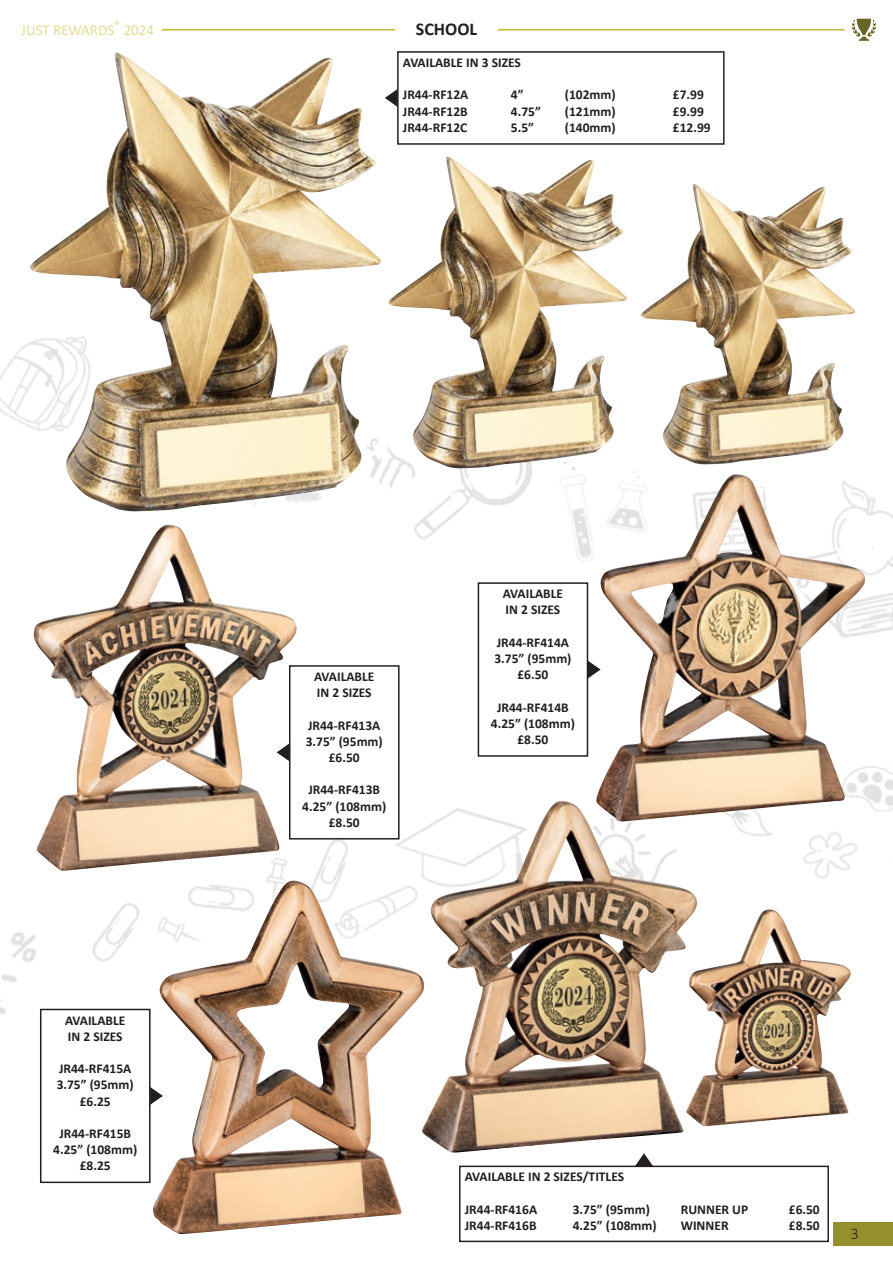
<style>
.page{position:relative;width:893px;height:1263px;background:#fff}
.page>*{position:absolute;margin:0;border:0;box-sizing:border-box;transform-origin:0 0}
.t1{font:700 18px "Calibri";color:#231f20}
.t2{font:300 16.5px "Calibri";color:#231f20}
.t3{font:15px "Calibri";color:#c4bb30}
.t4{font:700 13.5px "Calibri";color:#231f20}
</style>
<div class="page">
<div style="left:833px;top:1222px;width:60px;height:24px;background:#95902f"></div>
<hr style="left:48px;top:29px;width:797px;height:2px;background:#c4bb30">
<svg style="left:852px;top:19px;width:24px;height:22px"></svg>
<div style="left:17px;top:17px;width:145px;height:24px;background:#fff"></div>
<div style="left:395px;top:17px;width:102px;height:26px;background:#fff"></div>
<img style="left:0;top:311px;width:893px;height:350px">
<img style="left:0;top:708px;width:893px;height:306px">
<img style="left:153px;top:880px;width:269px;height:354px">
<img style="left:697px;top:909px;width:154px;height:217px">
<img style="left:422px;top:800px;width:275px;height:353px">
<img style="left:33px;top:524px;width:264px;height:347px">
<img style="left:596px;top:474px;width:269px;height:347px">
<div style="left:40px;top:1009px;width:111px;height:174px;border:2px solid #231f20"></div>
<div style="left:478px;top:582px;width:110px;height:175px;border:2px solid #231f20"></div>
<div style="left:289px;top:665px;width:111px;height:174px;border:2px solid #231f20"></div>
<img style="left:29px;top:52px;width:352px;height:460px">
<img style="left:388px;top:159px;width:239px;height:309px">
<img style="left:641px;top:184px;width:214px;height:281px">
<div style="left:459px;top:1165px;width:370px;height:77px;border:2px solid #231f20"></div>
<div style="left:397px;top:51px;width:327px;height:94px;border:2px solid #231f20"></div>
<svg style="left:385px;top:89px;width:13px;height:18px"></svg>
<svg style="left:635px;top:1153px;width:18px;height:13px"></svg>
<svg style="left:277px;top:743px;width:12px;height:18px"></svg>
<svg style="left:588px;top:661px;width:13px;height:17px"></svg>
<svg style="left:150px;top:1087px;width:13px;height:18px"></svg>
<p class="t3" style="left:21px;top:19px;width:134px">JUST REWARDS<sup>®</sup> 2024</p>
<p class="t1" style="left:416px;top:16px;width:63px">SCHOOL</p>
<p class="t4" style="left:403px;top:53px;width:120px">AVAILABLE IN 3 SIZES</p>
<p class="t4" style="left:403px;top:85px;width:67px">JR44-RF12A</p>
<p class="t4" style="left:511px;top:85px;width:14px">4”</p>
<p class="t4" style="left:565px;top:85px;width:52px">(102mm)</p>
<p class="t4" style="left:673px;top:85px;width:32px">£7.99</p>
<p class="t4" style="left:403px;top:102px;width:66px">JR44-RF12B</p>
<p class="t4" style="left:511px;top:102px;width:32px">4.75”</p>
<p class="t4" style="left:565px;top:102px;width:52px">(121mm)</p>
<p class="t4" style="left:673px;top:102px;width:32px">£9.99</p>
<p class="t4" style="left:403px;top:118px;width:66px">JR44-RF12C</p>
<p class="t4" style="left:511px;top:118px;width:25px">5.5”</p>
<p class="t4" style="left:565px;top:118px;width:52px">(140mm)</p>
<p class="t4" style="left:673px;top:118px;width:39px">£12.99</p>
<p class="t4" style="left:65px;top:1010px;width:62px">AVAILABLE</p>
<p class="t4" style="left:68px;top:1027px;width:56px">IN 2 SIZES</p>
<p class="t4" style="left:59px;top:1059px;width:74px">JR44-RF415A</p>
<p class="t4" style="left:57px;top:1075px;width:79px">3.75” (95mm)</p>
<p class="t4" style="left:80px;top:1091px;width:32px">£6.25</p>
<p class="t4" style="left:59px;top:1124px;width:73px">JR44-RF415B</p>
<p class="t4" style="left:53px;top:1140px;width:85px">4.25” (108mm)</p>
<p class="t4" style="left:80px;top:1156px;width:32px">£8.25</p>
<p class="t4" style="left:314px;top:667px;width:62px">AVAILABLE</p>
<p class="t4" style="left:317px;top:683px;width:56px">IN 2 SIZES</p>
<p class="t4" style="left:308px;top:716px;width:74px">JR44-RF413A</p>
<p class="t4" style="left:306px;top:732px;width:79px">3.75” (95mm)</p>
<p class="t4" style="left:329px;top:748px;width:32px">£6.50</p>
<p class="t4" style="left:308px;top:780px;width:73px">JR44-RF413B</p>
<p class="t4" style="left:302px;top:797px;width:85px">4.25” (108mm)</p>
<p class="t4" style="left:329px;top:813px;width:32px">£8.50</p>
<p class="t4" style="left:503px;top:584px;width:62px">AVAILABLE</p>
<p class="t4" style="left:506px;top:600px;width:56px">IN 2 SIZES</p>
<p class="t4" style="left:497px;top:633px;width:74px">JR44-RF414A</p>
<p class="t4" style="left:494px;top:649px;width:79px">3.75” (95mm)</p>
<p class="t4" style="left:517px;top:665px;width:32px">£6.50</p>
<p class="t4" style="left:497px;top:698px;width:73px">JR44-RF414B</p>
<p class="t4" style="left:491px;top:714px;width:85px">4.25” (108mm)</p>
<p class="t4" style="left:517px;top:730px;width:32px">£8.50</p>
<p class="t4" style="left:465px;top:1167px;width:161px">AVAILABLE IN 2 SIZES/TITLES</p>
<p class="t4" style="left:465px;top:1200px;width:74px">JR44-RF416A</p>
<p class="t4" style="left:573px;top:1200px;width:79px">3.75” (95mm)</p>
<p class="t4" style="left:681px;top:1200px;width:69px">RUNNER UP</p>
<p class="t4" style="left:789px;top:1200px;width:32px">£6.50</p>
<p class="t4" style="left:465px;top:1216px;width:73px">JR44-RF416B</p>
<p class="t4" style="left:573px;top:1216px;width:85px">4.25” (108mm)</p>
<p class="t4" style="left:681px;top:1216px;width:49px">WINNER</p>
<p class="t4" style="left:789px;top:1216px;width:32px">£8.50</p>
<p class="t2" style="left:850px;top:1223px;width:10px">3</p>
</div>
